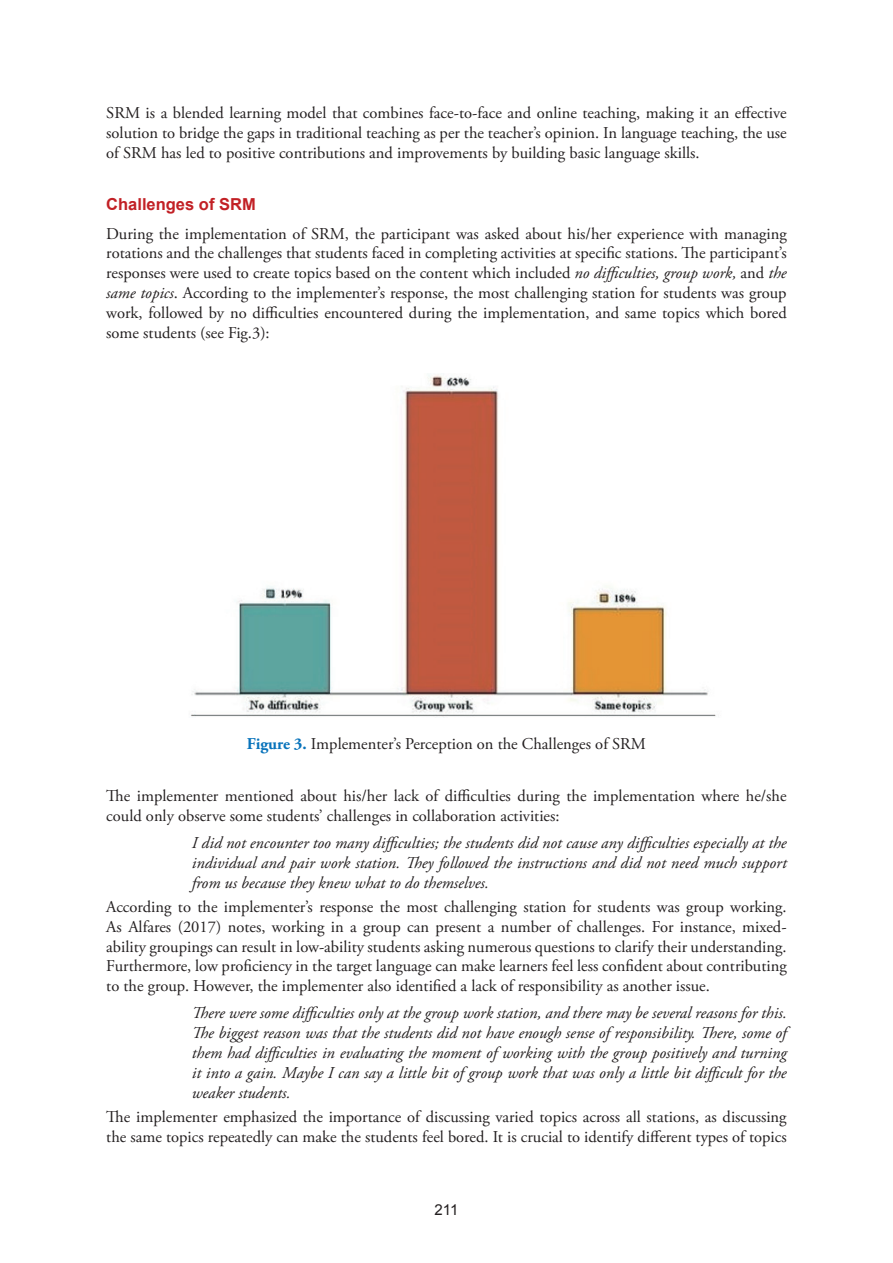
<style>
.page{position:relative;width:893px;height:1263px;background:#fff}
.page>*{position:absolute;margin:0;border:0;box-sizing:border-box;transform-origin:0 0}
.t1{font:16.5px/19.8px "Adobe Garamond Pro";color:#231f20;text-align:justify}
.t2{font:italic 16.5px/20.1px "Adobe Garamond Pro";color:#231f20;text-align:justify}
.t3{font:700 16.5px "Arial";color:#c22025}
.t4{font:15px "Arial";color:#231f20}
.s1{font-style:italic}
.s2{font-weight:700;color:#0873bb}
</style>
<div class="page">
<img style="left:190px;top:374px;width:526px;height:343px">
<p class="t1" style="left:106px;top:104px;width:682px">SRM is a blended learning model that combines face-to-face and online teaching, making it an effective solution to bridge the gaps in traditional teaching as per the teacher’s opinion. In language teaching, the use of SRM has led to positive contributions and improvements by building basic language skills.</p>
<p class="t3" style="left:106px;top:194px;width:151px">Challenges of SRM</p>
<p class="t1" style="left:106px;top:224px;width:682px">During the implementation of SRM, the participant was asked about his/her experience with managing rotations and the challenges that students faced in completing activities at specific stations. The participant’s responses were used to create topics based on the content which included <span class="s1">no difficulties, group work,</span> and <span class="s1">the same topics</span>. According to the implementer’s response, the most challenging station for students was group work, followed by no difficulties encountered during the implementation, and same topics which bored some students (see Fig.3):</p>
<p class="t1" style="left:247px;top:734px;width:400px"><span class="s2">Figure 3.</span> Implementer’s Perception on the Challenges of SRM</p>
<p class="t1" style="left:106px;top:787px;width:682px">The implementer mentioned about his/her lack of difficulties during the implementation where he/she could only observe some students’ challenges in collaboration activities:</p>
<p class="t2" style="left:192px;top:833px;width:596px">I did not encounter too many difficulties; the students did not cause any difficulties especially at the individual and pair work station. They followed the instructions and did not need much support from us because they knew what to do themselves.</p>
<p class="t1" style="left:106px;top:897px;width:682px">According to the implementer’s response the most challenging station for students was group working.<br>As Alfares (2017) notes, working in a group can present a number of challenges. For instance, mixed&shy;ability groupings can result in low-ability students asking numerous questions to clarify their understanding.<br>Furthermore, low proficiency in the target language can make learners feel less confident about contributing to the group. However, the implementer also identified a lack of responsibility as another issue.</p>
<p class="t2" style="left:192px;top:1003px;width:596px">There were some difficulties only at the group work station, and there may be several reasons for this.<br>The biggest reason was that the students did not have enough sense of responsibility. There, some of them had difficulties in evaluating the moment of working with the group positively and turning it into a gain. Maybe I can say a little bit of group work that was only a little bit difficult for the weaker students.</p>
<p class="t1" style="left:106px;top:1107px;width:682px">The implementer emphasized the importance of discussing varied topics across all stations, as discussing the same topics repeatedly can make the students feel bored. It is crucial to identify different types of topics</p>
<p class="t4" style="left:434px;top:1199px;width:25px">211</p>
</div>
